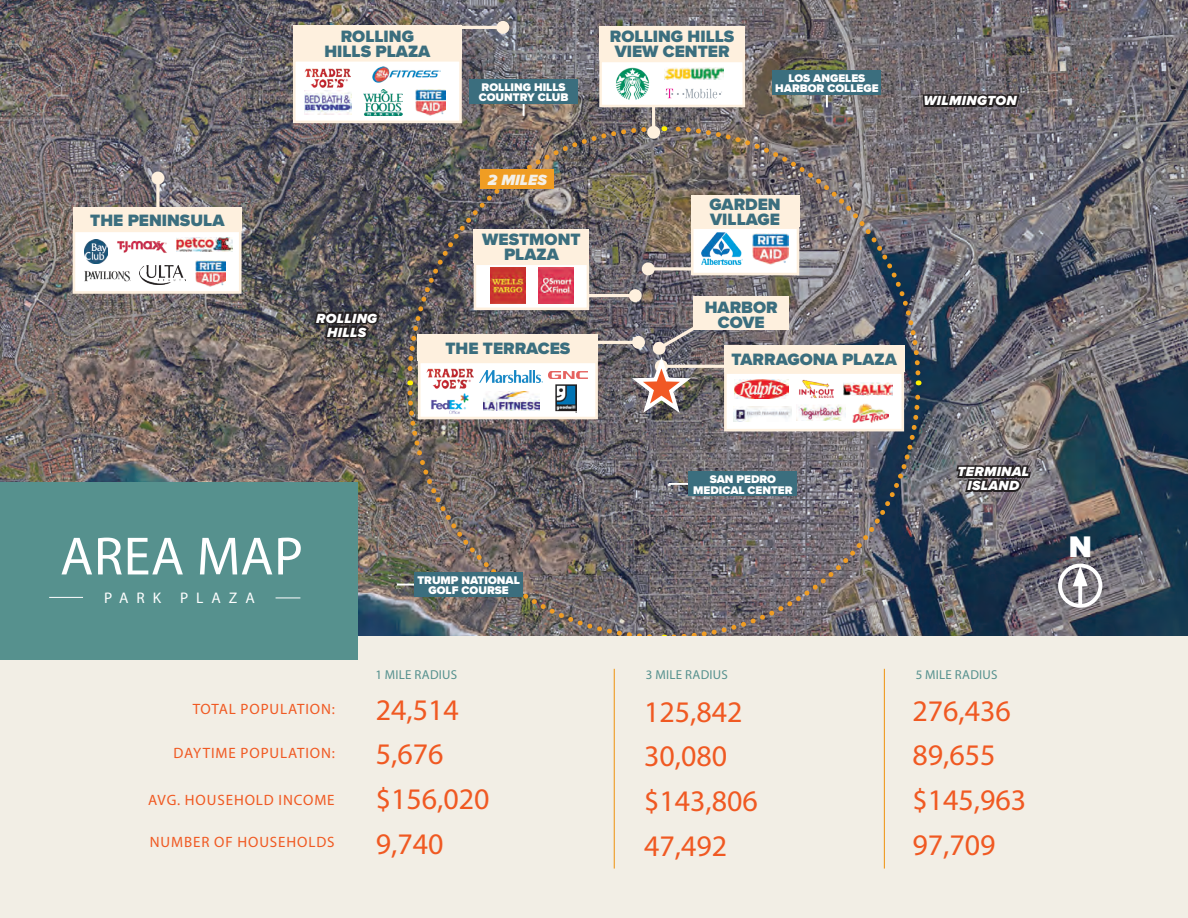
<style>
.page{position:relative;width:1188px;height:918px;background:#fff}
.page>*{position:absolute;margin:0;border:0;box-sizing:border-box;transform-origin:0 0}
.t1{font:54.3px "Myriad Pro";letter-spacing:.01em;color:#fff}
.t2{font:900 30.9px "Proxima Nova";color:#fff}
.t3{font:30px "Myriad Pro";color:#f05922}
.t4{font:900 17.1px/15px "Proxima Nova";color:#3b6e7e;text-align:center}
.t5{font:15.45px "Myriad Pro";letter-spacing:.52em;color:#fff}
.t6{font:italic 900 15.45px "Proxima Nova";color:#f4f0e8}
.t7{font:15px "Myriad Pro";letter-spacing:.06em;color:#f05922}
.t8{font:italic 900 13.65px/14px "Proxima Nova";letter-spacing:.025em;color:#fff;text-align:center}
.t9{font:12.9px "Myriad Pro";letter-spacing:.02em;color:#56918e}
.t10{font:900 11.55px/10.2px "Proxima Nova";color:#fff;text-align:center}
</style>
<div class="page">
<img style="left:0;top:0;width:1188px;height:636px">
<div style="left:1058px;top:564px;width:44px;height:44px;border:4px solid #fff;border-radius:50%"></div>
<svg style="left:1078px;top:586px;width:4px;height:19px"></svg>
<svg style="left:1073px;top:566px;width:15px;height:20px"></svg>
<svg style="left:954px;top:450px;width:79px;height:47px;background:#5b565a"></svg>
<svg style="left:312px;top:306px;width:70px;height:35px;background:#3b3839"></svg>
<svg style="left:921px;top:79px;width:100px;height:39px;background:#595357"></svg>
<hr style="left:397px;top:584px;width:20px;height:2px;background:#fff">
<hr style="left:826px;top:83px;width:2px;height:24px;background:#fff">
<hr style="left:523px;top:91px;width:2px;height:25px;background:#fff">
<div style="left:773px;top:70px;width:108px;height:25px;background:#3b6e7e"></div>
<div style="left:469px;top:79px;width:109px;height:25px;background:#3b6e7e"></div>
<svg style="left:669px;top:383px;width:254px;height:253px;background:#6a6970"></svg>
<img style="left:664px;top:124px;width:259px;height:254px">
<img style="left:405px;top:124px;width:254px;height:259px">
<img style="left:405px;top:388px;width:259px;height:248px">
<div style="left:481px;top:170px;width:73px;height:19px;background:#f09d23"></div>
<svg style="left:655px;top:267px;width:36px;height:4px"></svg>
<div style="left:642px;top:262px;width:13px;height:13px;background:#fef0de;border-radius:50%"></div>
<div style="left:692px;top:228px;width:106px;height:46px;background:#fff"></div>
<div style="left:691px;top:226px;width:108px;height:49px;border:3px solid #fef0de"></div>
<img style="left:701px;top:233px;width:41px;height:31px">
<img style="left:753px;top:234px;width:35px;height:30px">
<div style="left:691px;top:195px;width:108px;height:31px;background:#fef0de"></div>
<hr style="left:572px;top:341px;width:67px;height:3px;background:#fef0de">
<div style="left:419px;top:362px;width:178px;height:56px;background:#fff"></div>
<div style="left:418px;top:361px;width:180px;height:58px;border:3px solid #fef0de"></div>
<img style="left:479px;top:370px;width:63px;height:12px">
<img style="left:431px;top:393px;width:38px;height:21px">
<img style="left:548px;top:371px;width:40px;height:8px">
<img style="left:555px;top:384px;width:21px;height:28px">
<img style="left:427px;top:369px;width:46px;height:19px">
<img style="left:484px;top:392px;width:56px;height:19px">
<div style="left:418px;top:334px;width:180px;height:27px;background:#fef0de"></div>
<hr style="left:661px;top:365px;width:93px;height:3px;background:#fef0de">
<div style="left:725px;top:373px;width:178px;height:57px;background:#fff"></div>
<div style="left:724px;top:371px;width:180px;height:60px;border:3px solid #fef0de"></div>
<img style="left:735px;top:379px;width:53px;height:20px">
<img style="left:799px;top:379px;width:35px;height:20px">
<img style="left:843px;top:383px;width:50px;height:13px">
<img style="left:796px;top:405px;width:47px;height:16px">
<img style="left:733px;top:407px;width:58px;height:15px">
<img style="left:853px;top:403px;width:36px;height:19px">
<div style="left:724px;top:345px;width:180px;height:26px;background:#fef0de"></div>
<img style="left:626px;top:310px;width:96px;height:108px">
<div style="left:693px;top:297px;width:96px;height:33px;background:#fef0de"></div>
<hr style="left:652px;top:92px;width:3px;height:40px;background:#fef0de">
<div style="left:647px;top:126px;width:13px;height:13px;background:#fef0de;border-radius:50%"></div>
<div style="left:601px;top:61px;width:143px;height:45px;background:#fff"></div>
<div style="left:599px;top:60px;width:146px;height:47px;border:3px solid #fef0de"></div>
<img style="left:616px;top:67px;width:34px;height:33px">
<div style="left:599px;top:26px;width:146px;height:34px;background:#fef0de"></div>
<img style="left:664px;top:67px;width:59px;height:13px">
<img style="left:665px;top:88px;width:57px;height:11px">
<hr style="left:430px;top:26px;width:73px;height:3px;background:#fef0de">
<div style="left:496px;top:21px;width:13px;height:13px;background:#fef0de;border-radius:50%"></div>
<svg style="left:156px;top:184px;width:4px;height:24px"></svg>
<div style="left:151px;top:172px;width:13px;height:12px;background:#fef0de;border-radius:50%"></div>
<div style="left:294px;top:60px;width:167px;height:62px;background:#fff"></div>
<div style="left:293px;top:59px;width:169px;height:64px;border:3px solid #fef0de"></div>
<div style="left:74px;top:231px;width:166px;height:61px;background:#fff"></div>
<div style="left:73px;top:230px;width:169px;height:64px;border:3px solid #fef0de"></div>
<img style="left:372px;top:67px;width:69px;height:16px">
<img style="left:177px;top:237px;width:56px;height:15px">
<img style="left:364px;top:89px;width:38px;height:26px">
<img style="left:84px;top:271px;width:46px;height:11px">
<img style="left:140px;top:265px;width:46px;height:20px">
<img style="left:117px;top:240px;width:50px;height:13px">
<img style="left:304px;top:90px;width:48px;height:24px">
<img style="left:304px;top:68px;width:46px;height:20px">
<img style="left:84px;top:240px;width:24px;height:23px">
<img style="left:415px;top:89px;width:30px;height:26px">
<img style="left:195px;top:261px;width:30px;height:26px">
<div style="left:293px;top:26px;width:169px;height:33px;background:#fef0de"></div>
<div style="left:73px;top:208px;width:169px;height:23px;background:#fef0de"></div>
<div style="left:414px;top:572px;width:109px;height:24px;background:#3b6e7e"></div>
<div style="left:0;top:636px;width:1188px;height:282px;background:#f2eee5"></div>
<div style="left:0;top:482px;width:357px;height:177px;background:#56918e"></div>
<hr style="left:614px;top:669px;width:1px;height:200px;background:#ef9c24">
<hr style="left:884px;top:669px;width:1px;height:200px;background:#ef9c24">
<hr style="left:49px;top:597px;width:34px;height:1px;background:#fff">
<svg style="left:276px;top:598px;width:24px;height:1px"></svg>
<p class="t4" style="left:90px;top:213px;width:136px">THE PENINSULA</p>
<p class="t4" style="left:324px;top:28px;width:108px">ROLLING<br>HILLS PLAZA</p>
<p class="t4" style="left:610px;top:29px;width:126px;text-align:left">ROLLING HILLS<br>VIEW CENTER</p>
<p class="t10" style="left:789px;top:73px;width:78px">LOS ANGELES</p>
<p class="t10" style="left:482px;top:82px;width:86px">ROLLING HILLS</p>
<p class="t10" style="left:775px;top:83px;width:105px">HARBOR COLLEGE</p>
<p class="t10" style="left:479px;top:92px;width:91px">COUNTRY CLUB</p>
<p class="t8" style="left:923px;top:94px;width:95px">WILMINGTON</p>
<p class="t8" style="left:316px;top:311px;width:63px">ROLLING<br>HILLS</p>
<p class="t6" style="left:488px;top:168px;width:60px">2 MILES</p>
<p class="t4" style="left:482px;top:232px;width:100px">WESTMONT<br>PLAZA</p>
<p class="t4" style="left:445px;top:341px;width:126px">THE TERRACES</p>
<p class="t4" style="left:709px;top:196px;width:73px;text-align:left">GARDEN<br>VILLAGE</p>
<p class="t4" style="left:705px;top:299px;width:74px">HARBOR<br>COVE</p>
<p class="t4" style="left:731px;top:352px;width:167px">TARRAGONA PLAZA</p>
<p class="t1" style="left:60px;top:523px;width:244px">AREA MAP</p>
<p class="t5" style="left:104px;top:588px;width:152px">PARK PLAZA</p>
<p class="t10" style="left:417px;top:575px;width:104px">TRUMP NATIONAL<br>GOLF COURSE</p>
<p class="t10" style="left:693px;top:474px;width:101px">SAN PEDRO<br>MEDICAL CENTER</p>
<p class="t8" style="left:957px;top:465px;width:73px">TERMINAL<br>ISLAND</p>
<p class="t9" style="left:375px;top:667px;width:83px">1 MILE RADIUS</p>
<p class="t9" style="left:646px;top:667px;width:83px">3 MILE RADIUS</p>
<p class="t9" style="left:916px;top:667px;width:83px">5 MILE RADIUS</p>
<p class="t7" style="left:193px;top:700px;width:144px">TOTAL POPULATION:</p>
<p class="t7" style="left:174px;top:744px;width:163px">DAYTIME POPULATION:</p>
<p class="t7" style="left:148px;top:791px;width:188px">AVG. HOUSEHOLD INCOME</p>
<p class="t7" style="left:150px;top:833px;width:186px">NUMBER OF HOUSEHOLDS</p>
<p class="t3" style="left:376px;top:691px;width:85px">24,514</p>
<p class="t3" style="left:376px;top:735px;width:69px">5,676</p>
<p class="t3" style="left:376px;top:780px;width:115px">$156,020</p>
<p class="t3" style="left:376px;top:825px;width:69px">9,740</p>
<p class="t3" style="left:644px;top:693px;width:100px">125,842</p>
<p class="t3" style="left:644px;top:737px;width:85px">30,080</p>
<p class="t3" style="left:644px;top:782px;width:115px">$143,806</p>
<p class="t3" style="left:644px;top:827px;width:85px">47,492</p>
<p class="t3" style="left:912px;top:692px;width:100px">276,436</p>
<p class="t3" style="left:912px;top:736px;width:85px">89,655</p>
<p class="t3" style="left:912px;top:781px;width:115px">$145,963</p>
<p class="t3" style="left:912px;top:826px;width:85px">97,709</p>
<p class="t2" style="left:1069px;top:524px;width:25px">N</p>
</div>
